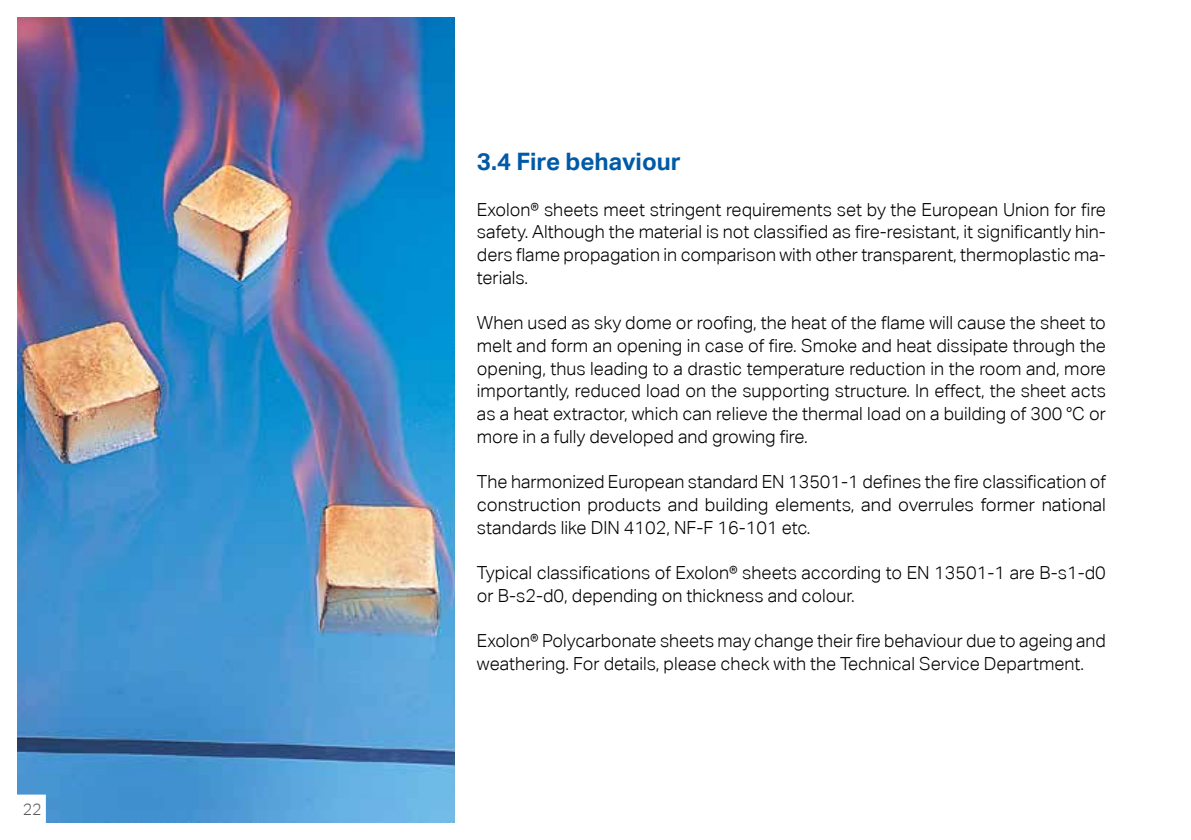
<style>
.page{position:relative;width:1191px;height:840px;background:#fff}
.page>*{position:absolute;margin:0;border:0;box-sizing:border-box;transform-origin:0 0}
.t1{font:700 24px "Aktiv Grotesk";color:#005aa7}
.t2{font:300 18px/22.6px "Aktiv Grotesk";color:#000;text-align:justify}
.t3{font:300 16px "Aktiv Grotesk";color:#5a5a59}
</style>
<div class="page">
<img style="left:17px;top:17px;width:437px;height:805px">
<svg style="left:17px;top:792px;width:31px;height:31px"></svg>
<p class="t3" style="left:23px;top:800px;width:20px">22</p>
<h1 class="t1" style="left:477px;top:147px;width:205px">3.4 Fire behaviour</h1>
<p class="t2" style="left:477px;top:198px;width:630px">Exolon® sheets meet stringent requirements set by the European Union for fire safety. Although the material is not classified as fire-resistant, it significantly hin&shy;ders flame propagation in comparison with other transparent, thermoplastic ma&shy;terials.</p>
<p class="t2" style="left:477px;top:311px;width:630px">When used as sky dome or roofing, the heat of the flame will cause the sheet to melt and form an opening in case of fire. Smoke and heat dissipate through the opening, thus leading to a drastic temperature reduction in the room and, more importantly, reduced load on the supporting structure. In effect, the sheet acts as a heat extractor, which can relieve the thermal load on a building of 300 °C or more in a fully developed and growing fire.</p>
<p class="t2" style="left:477px;top:470px;width:630px">The harmonized European standard EN 13501-1 defines the fire classification of construction products and building elements, and overrules former national standards like DIN 4102, NF-F 16-101 etc.</p>
<p class="t2" style="left:477px;top:561px;width:630px">Typical classifications of Exolon® sheets according to EN 13501-1 are B-s1-d0 or B-s2-d0, depending on thickness and colour.</p>
<p class="t2" style="left:477px;top:629px;width:630px">Exolon® Polycarbonate sheets may change their fire behaviour due to ageing and weathering. For details, please check with the Technical Service Department.</p>
</div>
